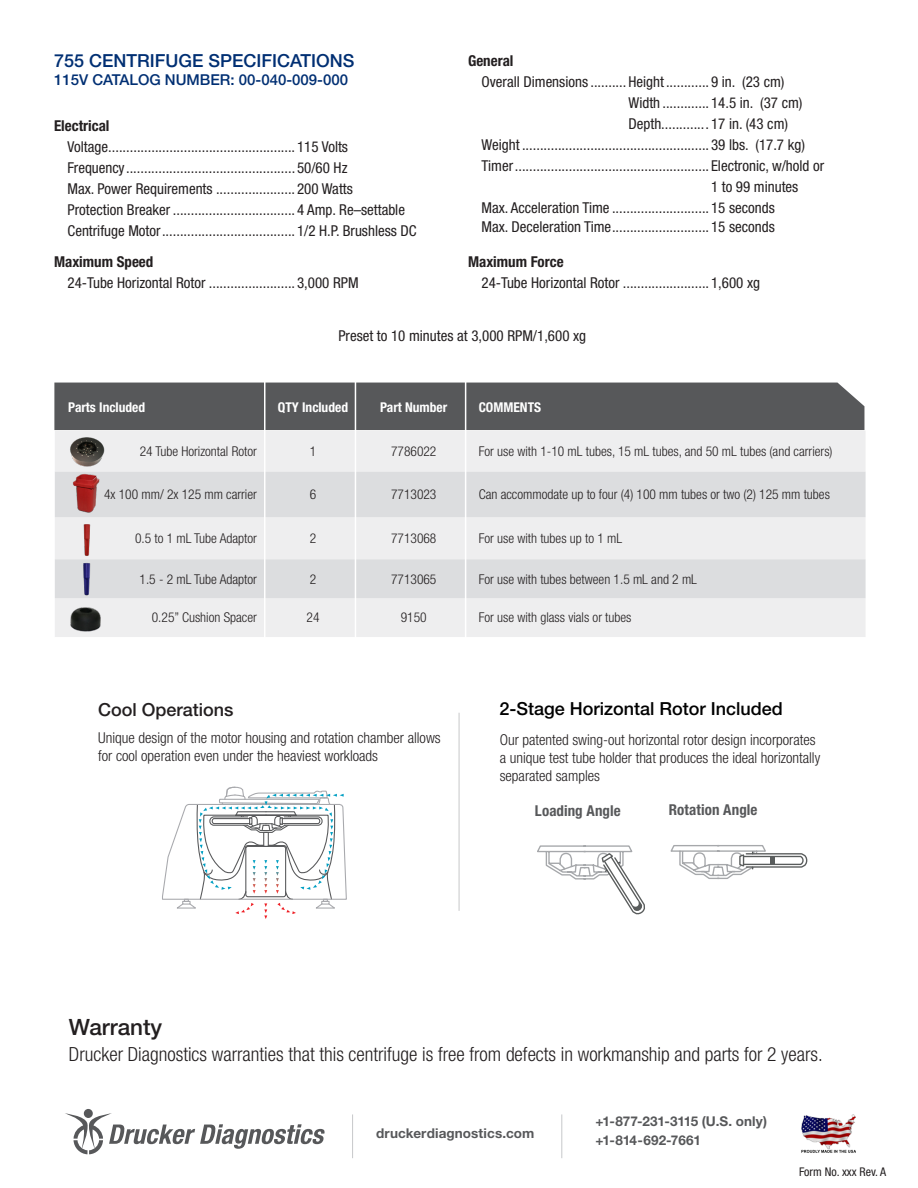
<style>
.page{position:relative;width:918px;height:1188px;background:#fff}
.page>*{position:absolute;margin:0;border:0;box-sizing:border-box;transform-origin:0 0}
.t1{font:500 22.5px "Helvetica Neue LT Std";color:#231f20}
.t2{font:300 condensed 19.5px "Helvetica Neue LT Std";color:#231f20}
.t3{font:500 18px "Helvetica Neue LT Std";color:#000}
.t4{font:500 18px "Helvetica Neue LT Std";color:#002f73}
.t5{font:500 18px "Helvetica Neue LT Std";color:#231f20}
.t6{font:condensed 15px "Helvetica Neue LT Std";color:#231f20}
.t7{font:300 condensed 15px/18px "Helvetica Neue LT Std";color:#231f20}
.t8{font:700 condensed 15px "Helvetica Neue LT Std";color:#231f20}
.t9{font:500 15px "Helvetica Neue LT Std";color:#002f73}
.call_out{font:700 condensed 15px "Helvetica Neue LT Std";letter-spacing:.005em;color:#57585a}
.t10{font:300 condensed 13.5px "Helvetica Neue LT Std";color:#231f20}
.t11{font:700 13.5px "Helvetica Neue LT Std";letter-spacing:.005em;color:#57585a}
.table_heading{font:700 condensed 13.5px "Helvetica Neue LT Std";color:#fff}
.t12{font:condensed 12px "Helvetica Neue LT Std";color:#231f20}
</style>
<div class="page">
<svg style="left:162px;top:786px;width:185px;height:133px"></svg>
<hr style="left:459px;top:713px;width:1px;height:198px;background:#c7c8ca">
<svg style="left:537px;top:845px;width:108px;height:69px"></svg>
<svg style="left:670px;top:845px;width:137px;height:35px"></svg>
<div style="left:54px;top:383px;width:810px;height:47px;background:#57585a"></div>
<div style="left:55px;top:431px;width:811px;height:206px;background:#eeeeef"></div>
<svg style="left:55px;top:472px;width:811px;height:126px;background:#e2e2e4"></svg>
<img style="left:83px;top:562px;width:7px;height:34px">
<img style="left:83px;top:524px;width:8px;height:32px">
<img style="left:72px;top:474px;width:28px;height:40px">
<img style="left:64px;top:437px;width:45px;height:30px">
<img style="left:69px;top:606px;width:33px;height:26px">
<hr style="left:264px;top:373px;width:1px;height:274px;background:#fff">
<hr style="left:355px;top:351px;width:1px;height:297px;background:#fff">
<hr style="left:465px;top:364px;width:1px;height:284px;background:#fff">
<div style="left:84px;top:1109px;width:9px;height:9px;background:#57585a;border-radius:50%"></div>
<svg style="left:65px;top:1113px;width:260px;height:41px"></svg>
<hr style="left:352px;top:1114px;width:1px;height:44px;background:#c7c8ca">
<hr style="left:561px;top:1114px;width:1px;height:44px;background:#c7c8ca">
<img style="left:801px;top:1114px;width:55px;height:39px">
<p class="t4" style="left:54px;top:50px;width:302px">755 CENTRIFUGE SPECIFICATIONS</p>
<p class="t9" style="left:54px;top:71px;width:296px">115V CATALOG NUMBER: 00-040-009-000</p>
<p class="t8" style="left:54px;top:117px;width:57px">Electrical</p>
<p class="t6" style="left:68px;top:138px;width:282px">Voltage.................................................... 115 Volts</p>
<p class="t6" style="left:68px;top:159px;width:281px">Frequency............................................... 50/60 Hz</p>
<p class="t6" style="left:68px;top:180px;width:287px">Max. Power Requirements ...................... 200 Watts</p>
<p class="t6" style="left:68px;top:201px;width:339px">Protection Breaker .................................. 4 Amp. Re–settable</p>
<p class="t6" style="left:68px;top:222px;width:351px">Centrifuge Motor..................................... 1/2 H.P. Brushless DC</p>
<p class="t8" style="left:54px;top:253px;width:101px">Maximum Speed</p>
<p class="t6" style="left:68px;top:274px;width:293px">24-Tube Horizontal Rotor ........................ 3,000 RPM</p>
<p class="t8" style="left:468px;top:51px;width:47px">General</p>
<p class="t6" style="left:482px;top:73px;width:304px">Overall Dimensions .......... Height ............ 9 in. (23 cm)</p>
<p class="t6" style="left:629px;top:94px;width:175px">Width ............. 14.5 in. (37 cm)</p>
<p class="t6" style="left:629px;top:115px;width:161px">Depth............. 17 in. (43 cm)</p>
<p class="t6" style="left:482px;top:136px;width:325px">Weight .................................................... 39 lbs. (17.7 kg)</p>
<p class="t6" style="left:482px;top:157px;width:344px">Timer...................................................... Electronic, w/hold or</p>
<p class="t6" style="left:711px;top:178px;width:89px">1 to 99 minutes</p>
<p class="t6" style="left:482px;top:199px;width:295px">Max. Acceleration Time ........................... 15 seconds</p>
<p class="t6" style="left:482px;top:218px;width:295px">Max. Deceleration Time........................... 15 seconds</p>
<p class="t8" style="left:468px;top:253px;width:97px">Maximum Force</p>
<p class="t6" style="left:482px;top:274px;width:280px">24-Tube Horizontal Rotor ........................ 1,600 xg</p>
<p class="t6" style="left:338px;top:327px;width:249px">Preset to 10 minutes at 3,000 RPM/1,600 xg</p>
<p class="table_heading" style="left:68px;top:399px;width:78px">Parts Included</p>
<p class="table_heading" style="left:278px;top:399px;width:72px">QTY Included</p>
<p class="table_heading" style="left:380px;top:399px;width:69px">Part Number</p>
<p class="table_heading" style="left:479px;top:399px;width:64px">COMMENTS</p>
<p class="t10" style="left:140px;top:443px;width:119px">24 Tube Horizontal Rotor</p>
<p class="t10" style="left:310px;top:443px;width:8px">1</p>
<p class="t10" style="left:391px;top:443px;width:47px">7786022</p>
<p class="t10" style="left:479px;top:443px;width:355px">For use with 1-10 mL tubes, 15 mL tubes, and 50 mL tubes (and carriers)</p>
<p class="t10" style="left:104px;top:487px;width:154px">4x 100 mm/ 2x 125 mm carrier</p>
<p class="t10" style="left:310px;top:487px;width:8px">6</p>
<p class="t10" style="left:391px;top:487px;width:47px">7713023</p>
<p class="t10" style="left:479px;top:487px;width:353px">Can accommodate up to four (4) 100 mm tubes or two (2) 125 mm tubes</p>
<p class="t10" style="left:135px;top:531px;width:123px">0.5 to 1 mL Tube Adaptor</p>
<p class="t10" style="left:310px;top:531px;width:8px">2</p>
<p class="t10" style="left:391px;top:531px;width:47px">7713068</p>
<p class="t10" style="left:479px;top:531px;width:145px">For use with tubes up to 1 mL</p>
<p class="t10" style="left:140px;top:571px;width:119px">1.5 - 2 mL Tube Adaptor</p>
<p class="t10" style="left:310px;top:571px;width:8px">2</p>
<p class="t10" style="left:391px;top:571px;width:47px">7713065</p>
<p class="t10" style="left:479px;top:571px;width:220px">For use with tubes between 1.5 mL and 2 mL</p>
<p class="t10" style="left:152px;top:610px;width:107px">0.25” Cushion Spacer</p>
<p class="t10" style="left:307px;top:610px;width:14px">24</p>
<p class="t10" style="left:401px;top:610px;width:27px">9150</p>
<p class="t10" style="left:479px;top:610px;width:154px">For use with glass vials or tubes</p>
<p class="t3" style="left:499px;top:698px;width:285px">2-Stage Horizontal Rotor Included</p>
<p class="t5" style="left:98px;top:699px;width:137px">Cool Operations</p>
<p class="t7" style="left:98px;top:729px;width:344px">Unique design of the motor housing and rotation chamber allows for cool operation even under the heaviest workloads</p>
<p class="t7" style="left:500px;top:731px;width:322px">Our patented swing-out horizontal rotor design incorporates a unique test tube holder that produces the ideal horizontally separated samples</p>
<p class="call_out" style="left:535px;top:801px;width:87px">Loading Angle</p>
<p class="call_out" style="left:669px;top:800px;width:90px">Rotation Angle</p>
<p class="t1" style="left:69px;top:1014px;width:95px">Warranty</p>
<p class="t2" style="left:69px;top:1043px;width:755px">Drucker Diagnostics warranties that this centrifuge is free from defects in workmanship and parts for 2 years.</p>
<p class="t11" style="left:376px;top:1125px;width:160px">druckerdiagnostics.com</p>
<p class="t11" style="left:596px;top:1113px;width:173px">+1-877-231-3115 (U.S. only)</p>
<p class="t11" style="left:596px;top:1132px;width:107px">+1-814-692-7661</p>
<p class="t12" style="left:799px;top:1165px;width:88px">Form No. xxx Rev. A</p>
</div>
